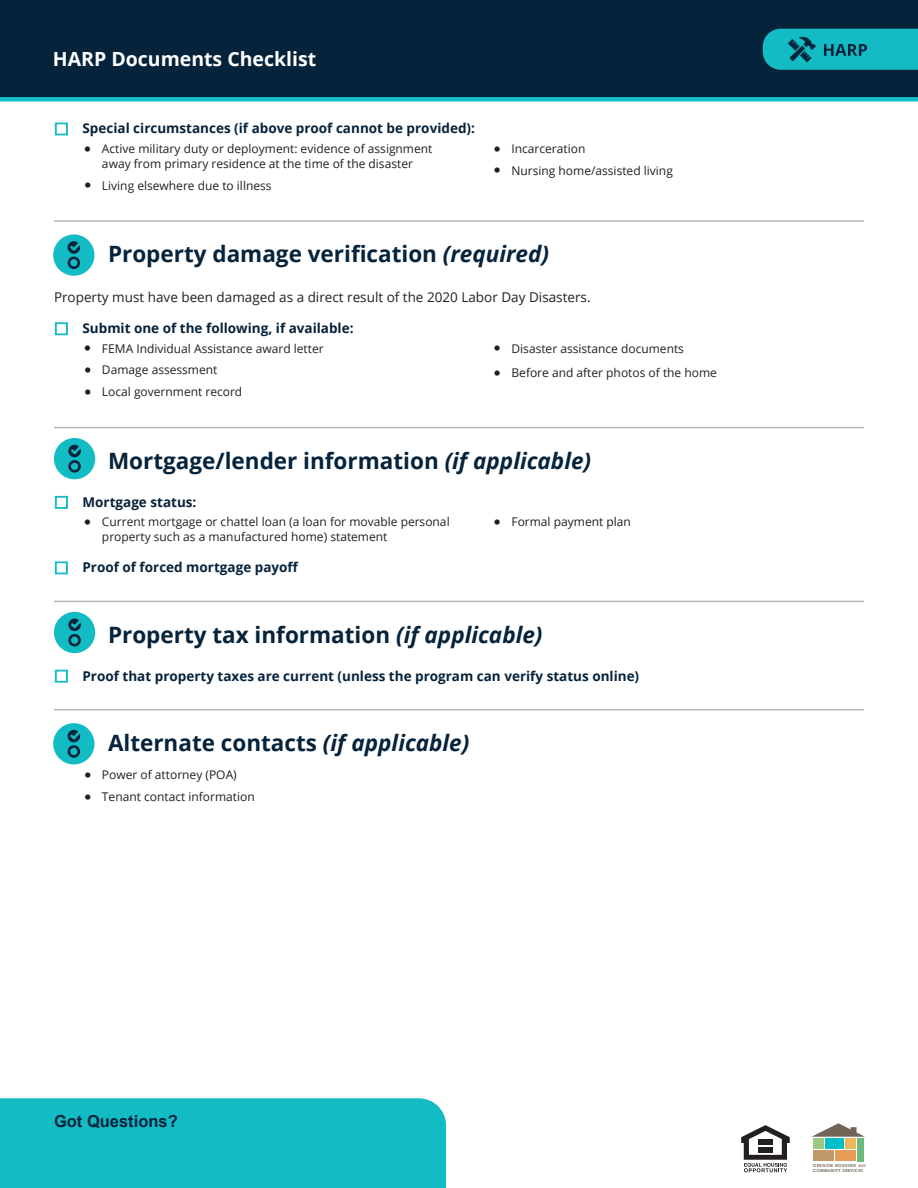
<style>
.page{position:relative;width:918px;height:1188px;background:#fff}
.page>*{position:absolute;margin:0;border:0;box-sizing:border-box;transform-origin:0 0}
.t1{font:700 22.5px "Open Sans";color:#06233c}
.t2{font:700 19.5px "Open Sans";color:#fff}
.t3{font:700 16.5px "Arial";color:#06233c}
.t4{font:700 13.5px "Open Sans";color:#06233c}
.t5{font:13.5px "Open Sans";color:#231f20}
.t6{font:12px/15px "Open Sans";color:#231f20}
.t7{font:700 4.2px/5.1px "Century Gothic";letter-spacing:.075em;color:#706557}
.s1{font-style:italic}
.s2{font-family:"Arial";font-weight:400;font-size:4.35px}
</style>
<div class="page">
<div style="left:0;top:1098px;width:446px;height:90px;background:#13bbc4"></div>
<div style="left:0;top:0;width:918px;height:102px;background:#06233c"></div>
<svg style="left:763px;top:29px;width:155px;height:41px;background:#11aab4"></svg>
<hr style="left:54px;top:220px;width:810px;height:2px;background:#b6b8c1">
<hr style="left:54px;top:427px;width:810px;height:1px;background:#b6b8c1">
<hr style="left:54px;top:601px;width:810px;height:1px;background:#b6b8c1">
<hr style="left:54px;top:709px;width:810px;height:1px;background:#b6b8c1">
<div style="left:53px;top:234px;width:41px;height:42px;background:#13bbc4;border-radius:50%"></div>
<svg style="left:68px;top:241px;width:12px;height:28px"></svg>
<div style="left:54px;top:438px;width:41px;height:41px;background:#13bbc4;border-radius:50%"></div>
<svg style="left:68px;top:445px;width:13px;height:28px"></svg>
<div style="left:54px;top:612px;width:41px;height:41px;background:#13bbc4;border-radius:50%"></div>
<svg style="left:68px;top:619px;width:13px;height:27px"></svg>
<div style="left:53px;top:723px;width:41px;height:41px;background:#13bbc4;border-radius:50%"></div>
<svg style="left:68px;top:730px;width:12px;height:28px"></svg>
<svg style="left:811px;top:1123px;width:54px;height:14px"></svg>
<div style="left:857px;top:1138px;width:7px;height:23px;background:#6bba7e"></div>
<div style="left:845px;top:1138px;width:11px;height:11px;background:#edb859"></div>
<div style="left:835px;top:1150px;width:21px;height:11px;background:#e79b55"></div>
<div style="left:825px;top:1138px;width:19px;height:11px;background:#00bfc7"></div>
<div style="left:813px;top:1150px;width:20px;height:11px;background:#bf9969"></div>
<div style="left:813px;top:1138px;width:10px;height:11px;background:#9bc980"></div>
<svg style="left:741px;top:1125px;width:49px;height:47px"></svg>
<h2 class="t2" style="left:53px;top:45px;width:265px">HARP Documents Checklist</h2>
<p class="t4" style="left:82px;top:119px;width:394px">Special circumstances (if above proof cannot be provided):</p>
<p class="t6" style="left:102px;top:141px;width:332px">Active military duty or deployment: evidence of assignment away from primary residence at the time of the disaster</p>
<p class="t6" style="left:102px;top:177px;width:171px">Living elsewhere due to illness</p>
<p class="t6" style="left:511px;top:141px;width:75px">Incarceration</p>
<p class="t6" style="left:511px;top:162px;width:163px">Nursing home/assisted living</p>
<h2 class="t1" style="left:108px;top:238px;width:443px">Property damage verification <span class="s1">(required)</span></h2>
<p class="t5" style="left:54px;top:288px;width:538px">Property must have been damaged as a direct result of the 2020 Labor Day Disasters.</p>
<p class="t4" style="left:82px;top:319px;width:273px">Submit one of the following, if available:</p>
<p class="t6" style="left:102px;top:340px;width:223px">FEMA Individual Assistance award letter</p>
<p class="t6" style="left:102px;top:362px;width:117px">Damage assessment</p>
<p class="t6" style="left:102px;top:384px;width:142px">Local government record</p>
<p class="t6" style="left:511px;top:340px;width:174px">Disaster assistance documents</p>
<p class="t6" style="left:511px;top:365px;width:207px">Before and after photos of the home</p>
<h2 class="t1" style="left:108px;top:445px;width:485px">Mortgage/lender information <span class="s1">(if applicable)</span></h2>
<p class="t4" style="left:82px;top:492px;width:115px">Mortgage status:</p>
<p class="t6" style="left:102px;top:514px;width:349px">Current mortgage or chattel loan (a loan for movable personal property such as a manufactured home) statement</p>
<p class="t6" style="left:511px;top:514px;width:121px">Formal payment plan</p>
<p class="t4" style="left:82px;top:558px;width:218px">Proof of forced mortgage payoff</p>
<h2 class="t1" style="left:108px;top:619px;width:436px">Property tax information <span class="s1">(if applicable)</span></h2>
<p class="t4" style="left:82px;top:666px;width:558px">Proof that property taxes are current (unless the program can verify status online)</p>
<h2 class="t1" style="left:108px;top:727px;width:363px">Alternate contacts <span class="s1">(if applicable)</span></h2>
<p class="t6" style="left:102px;top:767px;width:136px">Power of attorney (POA)</p>
<p class="t6" style="left:102px;top:789px;width:154px">Tenant contact information</p>
<h3 class="t3" style="left:54px;top:1111px;width:125px">Got Questions?</h3>
<p class="t7" style="left:813px;top:1163px;width:54px">OREGON HOUSING <span class="s2">and<br></span>COMMUNITY SERVICES</p>
</div>
